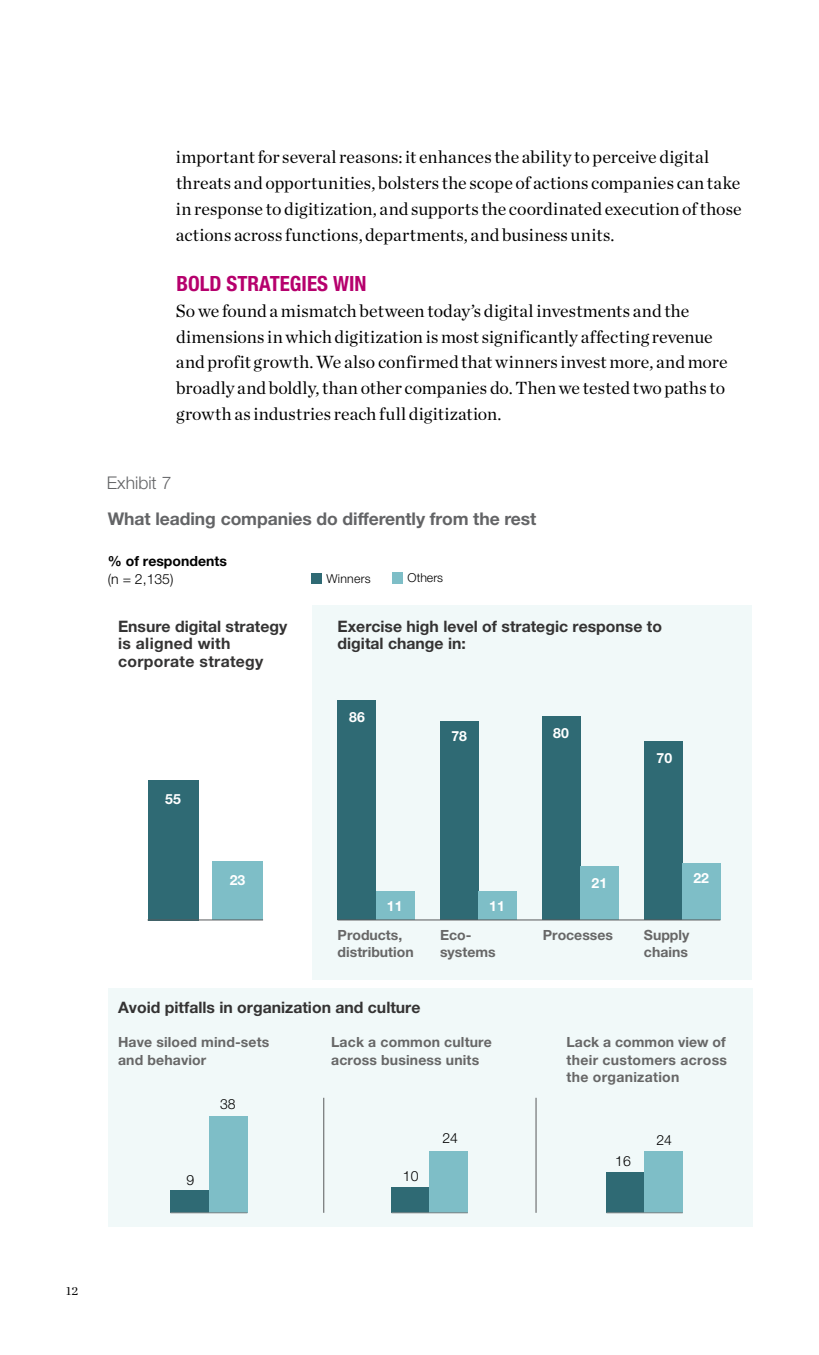
<style>
.page{position:relative;width:819px;height:1355px;background:#fff}
.page>*{position:absolute;margin:0;border:0;box-sizing:border-box;transform-origin:0 0}
.t1{font:700 condensed 21px "Helvetica Neue LT Std";color:#b6006d}
.t2{font:17.85px/25.7px "Chronicle Deck";letter-spacing:.005em;color:#000}
.t3{font:700 17.5px "Helvetica Neue LT Std";letter-spacing:-.005em;color:#636466}
.t4{font:300 17.5px "Helvetica Neue LT Std";color:#636466}
.t5{font:700 15.75px/17.5px "Helvetica Neue LT Std";color:#343333}
.t6{font:700 15.75px/17.5px "Helvetica Neue LT Std";letter-spacing:.02em;color:#343333}
.t7{font:700 14px/17.5px "Helvetica Neue LT Std";letter-spacing:.01em;color:#676767}
.t8{font:300 14px "Helvetica Neue LT Std";color:#000}
.t9{font:700 14px "Helvetica Neue LT Std";color:#fff}
.t10{font:700 14px "Helvetica Neue LT Std";color:#000}
.t11{font:300 12.25px "Helvetica Neue LT Std";letter-spacing:.015em;color:#000}
.t12{font:12.25px "Chronicle Deck";color:#000}
</style>
<div class="page">
<div style="left:312px;top:605px;width:440px;height:374px;background:#f1f9f9"></div>
<div style="left:108px;top:989px;width:644px;height:238px;background:#f1f9f9"></div>
<div style="left:311px;top:573px;width:10px;height:11px;background:#2f6a74"></div>
<div style="left:392px;top:573px;width:11px;height:11px;background:#7ebec7"></div>
<div style="left:542px;top:716px;width:38px;height:204px;background:#2f6a74"></div>
<div style="left:440px;top:721px;width:38px;height:199px;background:#2f6a74"></div>
<div style="left:338px;top:700px;width:38px;height:220px;background:#2f6a74"></div>
<div style="left:644px;top:741px;width:38px;height:179px;background:#2f6a74"></div>
<div style="left:171px;top:1189px;width:38px;height:23px;background:#2f6a74"></div>
<div style="left:209px;top:1116px;width:38px;height:96px;background:#7ebec7"></div>
<div style="left:392px;top:1187px;width:38px;height:25px;background:#2f6a74"></div>
<div style="left:430px;top:1151px;width:38px;height:61px;background:#7ebec7"></div>
<div style="left:580px;top:866px;width:38px;height:54px;background:#7ebec7"></div>
<div style="left:478px;top:892px;width:39px;height:28px;background:#7ebec7"></div>
<div style="left:376px;top:892px;width:38px;height:28px;background:#7ebec7"></div>
<div style="left:682px;top:864px;width:38px;height:56px;background:#7ebec7"></div>
<div style="left:148px;top:780px;width:51px;height:140px;background:#2f6a74"></div>
<div style="left:212px;top:861px;width:51px;height:59px;background:#7ebec7"></div>
<div style="left:606px;top:1172px;width:39px;height:40px;background:#2f6a74"></div>
<div style="left:645px;top:1151px;width:38px;height:61px;background:#7ebec7"></div>
<hr style="left:148px;top:919px;width:115px;height:1px;background:#58595b">
<hr style="left:338px;top:919px;width:382px;height:1px;background:#58595b">
<hr style="left:170px;top:1212px;width:77px;height:1px;background:#848485">
<hr style="left:392px;top:1212px;width:76px;height:1px;background:#848485">
<hr style="left:606px;top:1212px;width:77px;height:1px;background:#848485">
<hr style="left:323px;top:1097px;width:1px;height:115px;background:#58595b">
<hr style="left:536px;top:1097px;width:1px;height:115px;background:#58595b">
<p class="t2" style="left:176px;top:143px;width:567px">important for several reasons: it enhances the ability to perceive digital threats and opportunities, bolsters the scope of actions companies can take in response to digitization, and supports the coordinated execution of those actions across functions, departments, and business units.</p>
<p class="t1" style="left:176px;top:271px;width:192px">BOLD STRATEGIES WIN</p>
<p class="t2" style="left:176px;top:297px;width:553px">So we found a mismatch between today’s digital investments and the dimensions in which digitization is most significantly affecting revenue and profit growth. We also confirmed that winners invest more, and more broadly and boldly, than other companies do. Then we tested two paths to growth as industries reach full digitization.</p>
<p class="t4" style="left:107px;top:472px;width:66px">Exhibit 7</p>
<p class="t3" style="left:108px;top:507px;width:430px">What leading companies do differently from the rest</p>
<p class="t10" style="left:108px;top:552px;width:121px">% of respondents</p>
<p class="t8" style="left:108px;top:570px;width:67px">(n = 2,135)</p>
<p class="t6" style="left:118px;top:617px;width:171px">Ensure digital strategy is aligned with corporate strategy</p>
<p class="t9" style="left:165px;top:790px;width:17px">55</p>
<p class="t9" style="left:230px;top:871px;width:17px">23</p>
<p class="t11" style="left:327px;top:571px;width:46px">Winners</p>
<p class="t11" style="left:408px;top:570px;width:37px">Others</p>
<p class="t5" style="left:338px;top:617px;width:326px">Exercise high level of strategic response to digital change in:</p>
<p class="t9" style="left:349px;top:708px;width:17px">86</p>
<p class="t9" style="left:451px;top:728px;width:17px">78</p>
<p class="t9" style="left:553px;top:724px;width:17px">80</p>
<p class="t9" style="left:657px;top:749px;width:17px">70</p>
<p class="t9" style="left:387px;top:897px;width:17px">11</p>
<p class="t9" style="left:489px;top:897px;width:17px">11</p>
<p class="t9" style="left:592px;top:874px;width:17px">21</p>
<p class="t9" style="left:694px;top:869px;width:17px">22</p>
<p class="t7" style="left:338px;top:926px;width:78px;line-height:16.6px">Products, distribution</p>
<p class="t7" style="left:440px;top:926px;width:57px;line-height:16.6px">Eco&shy;systems</p>
<p class="t7" style="left:543px;top:925px;width:72px">Processes</p>
<p class="t7" style="left:644px;top:926px;width:47px;line-height:16.6px">Supply chains</p>
<p class="t5" style="left:118px;top:998px;width:304px">Avoid pitfalls in organization and culture</p>
<p class="t7" style="left:118px;top:1033px;width:153px">Have siloed mind-sets and behavior</p>
<p class="t7" style="left:331px;top:1033px;width:162px">Lack a common culture across business units</p>
<p class="t7" style="left:567px;top:1033px;width:162px;text-align:justify">Lack a common view of their customers across the organization</p>
<p class="t8" style="left:187px;top:1171px;width:9px">9</p>
<p class="t8" style="left:220px;top:1095px;width:17px">38</p>
<p class="t8" style="left:403px;top:1167px;width:17px">10</p>
<p class="t8" style="left:442px;top:1130px;width:17px">24</p>
<p class="t8" style="left:656px;top:1131px;width:17px">24</p>
<p class="t8" style="left:615px;top:1152px;width:17px">16</p>
<p class="t12" style="left:66px;top:1281px;width:14px">12</p>
</div>
